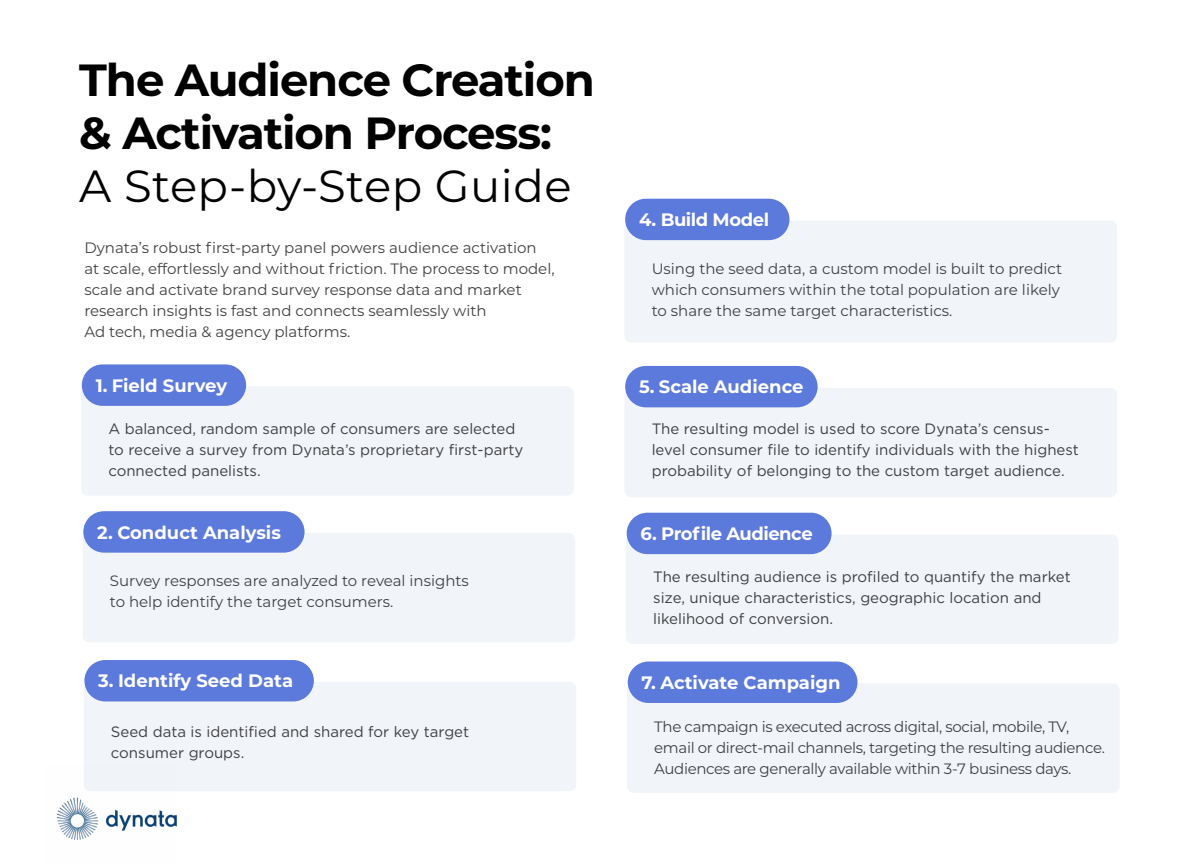
<style>
.page{position:relative;width:1188px;height:864px;background:#fff}
.page>*{position:absolute;margin:0;border:0;box-sizing:border-box;transform-origin:0 0}
.t1{font:700 45px/52.5px "Montserrat";letter-spacing:-.025em;color:#000}
.t2{font:45px "Montserrat";letter-spacing:.01em;color:#000}
.t3{font:700 18px "Montserrat";color:#fff}
.t4{font:700 18px "Montserrat";letter-spacing:-.025em;color:#fff}
.t5{font:15px/21px "Montserrat";color:#414042}
.t6{font:15px/21px "Gotham";color:#414042}
.t7{font:15px/21px "Montserrat";letter-spacing:-.025em;color:#414042}
</style>
<div class="page">
<div style="left:81px;top:386px;width:493px;height:110px;background:#f1f5f9;border-radius:7px"></div>
<div style="left:82px;top:364px;width:164px;height:42px;background:#5c7adb;border-radius:21px"></div>
<div style="left:82px;top:533px;width:493px;height:109px;background:#f1f5f9;border-radius:7px"></div>
<div style="left:83px;top:511px;width:222px;height:42px;background:#5c7adb;border-radius:21px"></div>
<div style="left:84px;top:682px;width:492px;height:109px;background:#f1f5f9;border-radius:7px"></div>
<div style="left:84px;top:660px;width:230px;height:41px;background:#5c7adb;border-radius:21px"></div>
<div style="left:624px;top:388px;width:493px;height:109px;background:#f1f5f9;border-radius:7px"></div>
<div style="left:625px;top:366px;width:193px;height:41px;background:#5c7adb;border-radius:21px"></div>
<div style="left:626px;top:534px;width:493px;height:110px;background:#f1f5f9;border-radius:7px"></div>
<div style="left:627px;top:513px;width:205px;height:41px;background:#5c7adb;border-radius:21px"></div>
<div style="left:627px;top:683px;width:493px;height:110px;background:#f1f5f9;border-radius:7px"></div>
<div style="left:628px;top:662px;width:230px;height:41px;background:#5c7adb;border-radius:21px"></div>
<div style="left:624px;top:220px;width:493px;height:123px;background:#f1f5f9;border-radius:7px"></div>
<div style="left:625px;top:199px;width:164px;height:41px;background:#5c7adb;border-radius:21px"></div>
<img style="left:56px;top:788px;width:121px;height:52px">
<h1 class="t1" style="left:79px;top:52px;width:517px">The Audience Creation &amp; Activation Process:</h1>
<h1 class="t2" style="left:79px;top:155px;width:494px">A Step-by-Step Guide</h1>
<p class="t5" style="left:84px;top:237px;width:472px">Dynata’s robust first-party panel powers audience activation at scale, effortlessly and without friction. The process to model, scale and activate brand survey response data and market research insights is fast and connects seamlessly with<br>Ad tech, media &amp; agency platforms.</p>
<p class="t3" style="left:96px;top:372px;width:133px">1. Field Survey</p>
<p class="t6" style="left:108px;top:418px;width:417px">A balanced, random sample of consumers are selected to receive a survey from Dynata’s proprietary first-party connected panelists.</p>
<p class="t3" style="left:97px;top:519px;width:185px">2. Conduct Analysis</p>
<p class="t5" style="left:110px;top:570px;width:361px">Survey responses are analyzed to reveal insights to help identify the target consumers.</p>
<p class="t3" style="left:98px;top:668px;width:196px">3. Identify Seed Data</p>
<p class="t6" style="left:111px;top:721px;width:360px">Seed data is identified and shared for key target consumer groups.</p>
<p class="t4" style="left:639px;top:207px;width:132px">4. Build Model</p>
<p class="t5" style="left:652px;top:258px;width:412px">Using the seed data, a custom model is built to predict which consumers within the total population are likely to share the same target characteristics.</p>
<p class="t3" style="left:639px;top:374px;width:166px">5. Scale Audience</p>
<p class="t6" style="left:652px;top:418px;width:429px">The resulting model is used to score Dynata’s census&shy;level consumer file to identify individuals with the highest probability of belonging to the custom target audience.</p>
<p class="t4" style="left:641px;top:521px;width:174px">6. Profile Audience</p>
<p class="t6" style="left:653px;top:566px;width:419px">The resulting audience is profiled to quantify the market size, unique characteristics, geographic location and likelihood of conversion.</p>
<p class="t3" style="left:642px;top:670px;width:200px">7. Activate Campaign</p>
<p class="t7" style="left:654px;top:716px;width:452px">The campaign is executed across digital, social, mobile, TV, email or direct-mail channels, targeting the resulting audience.<br>Audiences are generally available within 3-7 business days.</p>
</div>
